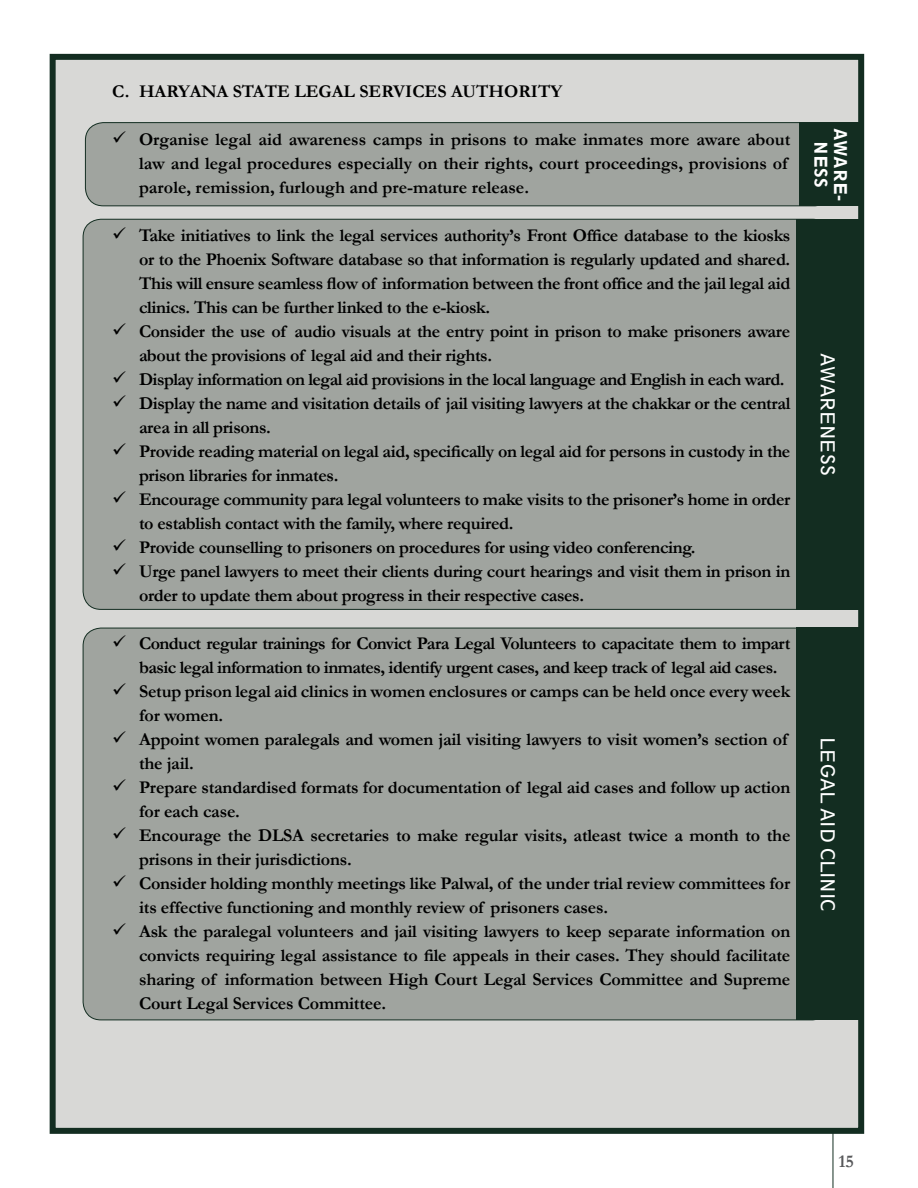
<style>
.page{position:relative;width:918px;height:1188px;background:#fff}
.page>*{position:absolute;margin:0;border:0;box-sizing:border-box;transform-origin:0 0}
.t1{font:700 18px/24px "Garamond";letter-spacing:-.02em;color:#000}
.t2{font:700 18px/24px "Garamond";color:#000}
.t3{font:condensed 18px "Geometric 212 BT";color:#fff}
.t4{font:700 18px "Garamond";color:#58595b}
.t5{font:800 condensed 16.5px/19.8px "Geometric 212 BT";color:#fff;text-align:center}
</style>
<div class="page">
<hr style="left:833px;top:1114px;width:1px;height:74px;background:#132d21">
<div style="left:50px;top:54px;width:814px;height:1080px;background:#d8d8d6;border:6px solid #132d21"></div>
<div style="left:83px;top:628px;width:747px;height:392px;background:#a0a49f;border-radius:18px"></div>
<div style="left:83px;top:219px;width:747px;height:390px;background:#a0a49f;border-radius:18px"></div>
<div style="left:796px;top:219px;width:63px;height:391px;background:#132d21"></div>
<div style="left:796px;top:628px;width:63px;height:392px;background:#132d21"></div>
<div style="left:85px;top:123px;width:748px;height:83px;background:#a0a49f;border-radius:18px"></div>
<div style="left:85px;top:122px;width:748px;height:84px;border:1px solid #132d21;border-radius:18px"></div>
<div style="left:799px;top:122px;width:64px;height:84px;background:#132d21"></div>
<p class="t2" style="left:112px;top:79px;width:452px">C. HARYANA STATE LEGAL SERVICES AUTHORITY</p>
<p class="t2" style="left:139px;top:127px;width:653px;text-indent:-27px">✓ Organise legal aid awareness camps in prisons to make inmates more aware about law and legal procedures especially on their rights, court proceedings, provisions of parole, remission, furlough and pre-mature release.</p>
<p class="t1" style="left:139px;top:223px;width:653px;text-align:justify;text-indent:-27px">✓ Take initiatives to link the legal services authority’s Front Office database to the kiosks or to the Phoenix Software database so that information is regularly updated and shared.<br>This will ensure seamless flow of information between the front office and the jail legal aid clinics. This can be further linked to the e-kiosk.</p>
<p class="t1" style="left:139px;top:319px;width:653px;text-indent:-27px">✓ Consider the use of audio visuals at the entry point in prison to make prisoners aware about the provisions of legal aid and their rights.</p>
<p class="t1" style="left:112px;top:367px;width:674px">✓ Display information on legal aid provisions in the local language and English in each ward.</p>
<p class="t1" style="left:139px;top:391px;width:653px;text-indent:-27px">✓ Display the name and visitation details of jail visiting lawyers at the chakkar or the central area in all prisons.</p>
<p class="t1" style="left:139px;top:439px;width:653px;text-indent:-27px">✓ Provide reading material on legal aid, specifically on legal aid for persons in custody in the prison libraries for inmates.</p>
<p class="t1" style="left:139px;top:487px;width:653px;text-indent:-27px">✓ Encourage community para legal volunteers to make visits to the prisoner’s home in order to establish contact with the family, where required.</p>
<p class="t1" style="left:112px;top:535px;width:585px">✓ Provide counselling to prisoners on procedures for using video conferencing.</p>
<p class="t1" style="left:139px;top:559px;width:653px;text-indent:-27px">✓ Urge panel lawyers to meet their clients during court hearings and visit them in prison in order to update them about progress in their respective cases.</p>
<p class="t1" style="left:139px;top:631px;width:653px;text-indent:-27px">✓ Conduct regular trainings for Convict Para Legal Volunteers to capacitate them to impart basic legal information to inmates, identify urgent cases, and keep track of legal aid cases.</p>
<p class="t1" style="left:139px;top:679px;width:653px;text-indent:-27px">✓ Setup prison legal aid clinics in women enclosures or camps can be held once every week for women.</p>
<p class="t1" style="left:139px;top:727px;width:650px;text-indent:-27px">✓ Appoint women paralegals and women jail visiting lawyers to visit women’s section of the jail.</p>
<p class="t1" style="left:139px;top:775px;width:653px;text-indent:-27px">✓ Prepare standardised formats for documentation of legal aid cases and follow up action for each case.</p>
<p class="t1" style="left:139px;top:823px;width:653px;text-indent:-27px">✓ Encourage the DLSA secretaries to make regular visits, atleast twice a month to the prisons in their jurisdictions.</p>
<p class="t1" style="left:139px;top:871px;width:653px;text-indent:-27px">✓ Consider holding monthly meetings like Palwal, of the under trial review committees for its effective functioning and monthly review of prisoners cases.</p>
<p class="t1" style="left:139px;top:919px;width:653px;text-align:justify;text-indent:-27px">✓ Ask the paralegal volunteers and jail visiting lawyers to keep separate information on convicts requiring legal assistance to file appeals in their cases. They should facilitate sharing of information between High Court Legal Services Committee and Supreme Court Legal Services Committee.</p>
<p class="t5" style="left:851px;top:128px;width:75px;rotate:90deg">AWARE-<br>NESS</p>
<p class="t3" style="left:839px;top:353px;width:124px;rotate:90deg">AWARENESS</p>
<p class="t3" style="left:839px;top:737px;width:176px;rotate:90deg">LEGAL AID CLINIC</p>
<p class="t4" style="left:838px;top:1149px;width:17px">15</p>
</div>
